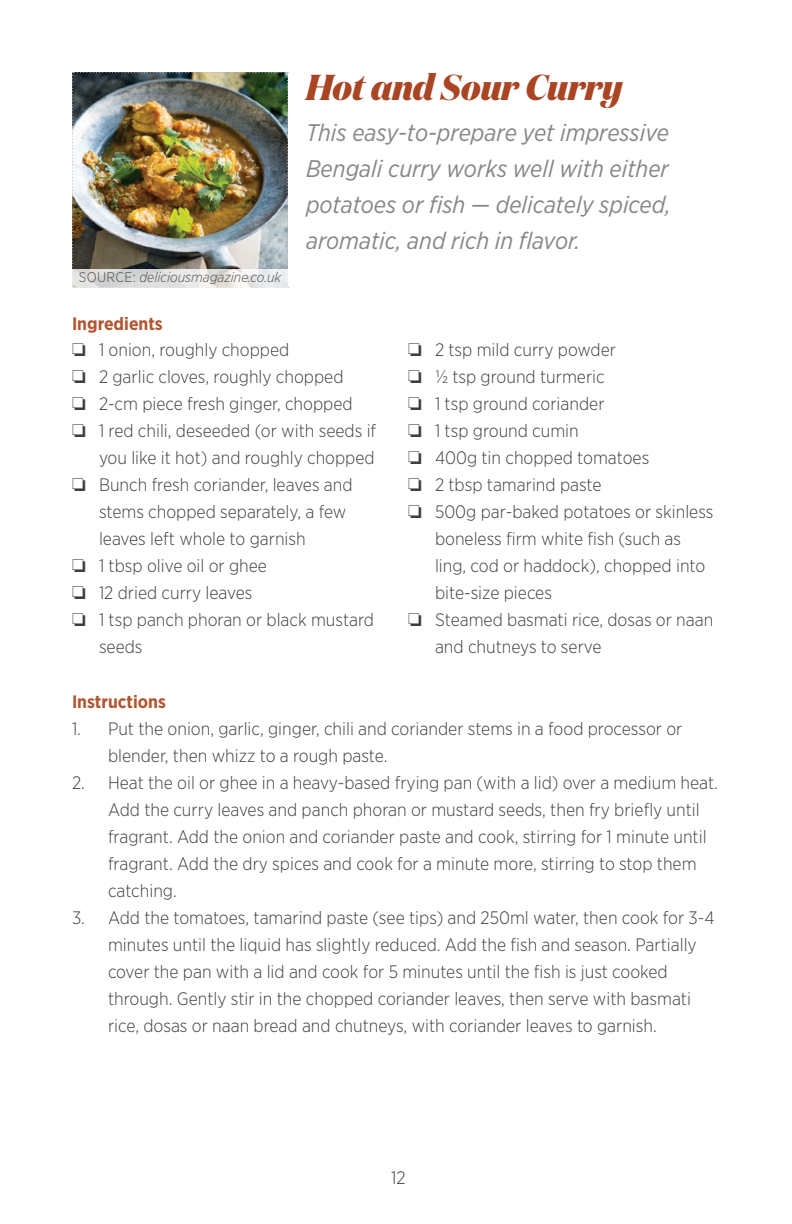
<style>
.page{position:relative;width:792px;height:1224px;background:#fff}
.page>*{position:absolute;margin:0;border:0;box-sizing:border-box;transform-origin:0 0}
.t1{font:italic 800 36px "Domaine Display Narrow";color:#aa4524}
.t2{font:italic 24px/36px "Gotham Narrow";color:#8a8686;text-align:justify}
.t3{font:300 18px/27px "Gotham Narrow";color:#3e3e3f}
.t4{font:700 18px "Gotham Narrow";color:#b15630}
.t5{font:italic 300 14px "Gotham Narrow";color:#4c4a4a}
.s1{font-style:normal}
</style>
<div class="page">
<img style="left:72px;top:72px;width:217px;height:216px">
<svg style="left:72px;top:269px;width:216px;height:19px;background:#e2e2e1"></svg>
<p class="t5" style="left:79px;top:269px;width:204px"><span class="s1">SOURCE:</span> deliciousmagazine.co.uk</p>
<p class="t4" style="left:72px;top:312px;width:92px">Ingredients</p>
<h1 class="t1" style="left:306px;top:64px;width:318px">Hot and Sour Curry</h1>
<h2 class="t2" style="left:306px;top:114px;width:366px">This easy-to-prepare yet impressive Bengali curry works well with either potatoes or fish — delicately spiced, aromatic, and rich in flavor.</h2>
<p class="t3" style="left:72px;top:336px;width:219px">❏ 1 onion, roughly chopped</p>
<p class="t3" style="left:72px;top:363px;width:273px">❏ 2 garlic cloves, roughly chopped</p>
<p class="t3" style="left:72px;top:390px;width:282px">❏ 2-cm piece fresh ginger, chopped</p>
<p class="t3" style="left:72px;top:417px;width:306px">❏ 1 red chili, deseeded (or with seeds if</p>
<p class="t3" style="left:99px;top:444px;width:277px">you like it hot) and roughly chopped</p>
<p class="t3" style="left:72px;top:471px;width:282px">❏ Bunch fresh coriander, leaves and</p>
<p class="t3" style="left:99px;top:498px;width:249px">stems chopped separately, a few</p>
<p class="t3" style="left:99px;top:525px;width:208px">leaves left whole to garnish</p>
<p class="t3" style="left:72px;top:552px;width:197px">❏ 1 tbsp olive oil or ghee</p>
<p class="t3" style="left:72px;top:579px;width:182px">❏ 12 dried curry leaves</p>
<p class="t3" style="left:72px;top:606px;width:304px">❏ 1 tsp panch phoran or black mustard</p>
<p class="t3" style="left:99px;top:633px;width:45px">seeds</p>
<p class="t3" style="left:408px;top:336px;width:210px">❏ 2 tsp mild curry powder</p>
<p class="t3" style="left:408px;top:363px;width:198px">❏ ½ tsp ground turmeric</p>
<p class="t3" style="left:408px;top:390px;width:198px">❏ 1 tsp ground coriander</p>
<p class="t3" style="left:408px;top:417px;width:172px">❏ 1 tsp ground cumin</p>
<p class="t3" style="left:408px;top:444px;width:243px">❏ 400g tin chopped tomatoes</p>
<p class="t3" style="left:408px;top:471px;width:195px">❏ 2 tbsp tamarind paste</p>
<p class="t3" style="left:408px;top:498px;width:307px">❏ 500g par-baked potatoes or skinless</p>
<p class="t3" style="left:435px;top:525px;width:248px">boneless firm white fish (such as</p>
<p class="t3" style="left:435px;top:552px;width:272px">ling, cod or haddock), chopped into</p>
<p class="t3" style="left:435px;top:579px;width:119px">bite-size pieces</p>
<p class="t3" style="left:408px;top:606px;width:307px">❏ Steamed basmati rice, dosas or naan</p>
<p class="t3" style="left:435px;top:633px;width:168px">and chutneys to serve</p>
<p class="t4" style="left:72px;top:690px;width:96px">Instructions</p>
<p class="t3" style="left:108px;top:715px;width:576px;text-indent:-36px">1. Put the onion, garlic, ginger, chili and coriander stems in a food processor or blender, then whizz to a rough paste.</p>
<p class="t3" style="left:108px;top:769px;width:609px;text-indent:-36px">2. Heat the oil or ghee in a heavy-based frying pan (with a lid) over a medium heat.<br>Add the curry leaves and panch phoran or mustard seeds, then fry briefly until fragrant. Add the onion and coriander paste and cook, stirring for 1 minute until fragrant. Add the dry spices and cook for a minute more, stirring to stop them catching.</p>
<p class="t3" style="left:108px;top:904px;width:608px;text-indent:-36px">3. Add the tomatoes, tamarind paste (see tips) and 250ml water, then cook for 3-4 minutes until the liquid has slightly reduced. Add the fish and season. Partially cover the pan with a lid and cook for 5 minutes until the fish is just cooked through. Gently stir in the chopped coriander leaves, then serve with basmati rice, dosas or naan bread and chutneys, with coriander leaves to garnish.</p>
<p class="t3" style="left:391px;top:1164px;width:16px">12</p>
</div>
